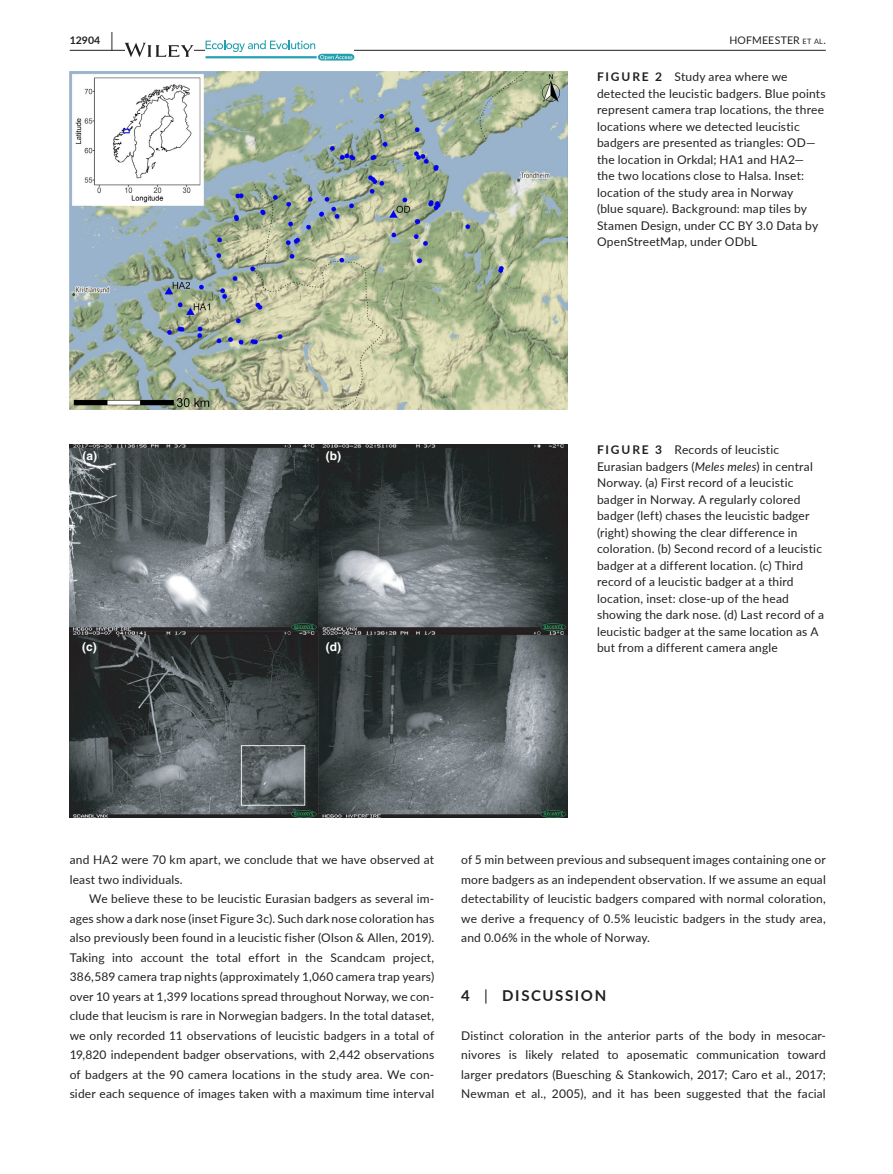
<style>
.page{position:relative;width:893px;height:1174px;background:#fff}
.page>*{position:absolute;margin:0;border:0;box-sizing:border-box;transform-origin:0 0}
.t1{font:700 15px "Lato";letter-spacing:.11em;color:#231f20}
.t2{font:12px/16.5px "Lato";letter-spacing:.015em;color:#231f20}
.t3{font:700 12px "Helvetica";color:#fff}
.t4{font:10.5px "Lato";letter-spacing:.02em;color:#231f20}
.t5{font:700 10.5px "Lato";color:#231f20}
.s1{font-size:19.5px}
.s2{font-size:7.35px}
.s3{font-weight:700}
.s4{font-style:italic}
.s5{font-weight:400}
</style>
<div class="page">
<hr style="left:70px;top:50px;width:756px;height:1px;background:#231f20">
<svg style="left:125px;top:43px;width:68px;height:14px"></svg>
<svg style="left:206px;top:40px;width:148px;height:21px"></svg>
<img style="left:70px;top:72px;width:497px;height:337px">
<img style="left:70px;top:444px;width:497px;height:373px">
<p class="t5" style="left:70px;top:33px;width:45px">12904 <span class="s1">|</span></p>
<p class="t4" style="left:729px;top:33px;width:98px">HOFMEESTER <span class="s2">et al</span>.</p>
<p class="t3" style="left:82px;top:449px;width:16px">(a)</p>
<p class="t3" style="left:326px;top:449px;width:17px">(b)</p>
<p class="t3" style="left:82px;top:639px;width:16px">(c)</p>
<p class="t3" style="left:326px;top:639px;width:17px">(d)</p>
<p class="t2" style="left:597px;top:68px;width:230px"><span class="s3">FIGURE 2</span> Study area where we detected the leucistic badgers. Blue points represent camera trap locations, the three locations where we detected leucistic badgers are presented as triangles: OD— the location in Orkdal; HA1 and HA2—<br>the two locations close to Halsa. Inset: location of the study area in Norway<br>(blue square). Background: map tiles by Stamen Design, under CC BY 3.0 Data by OpenStreetMap, under ODbL</p>
<p class="t2" style="left:597px;top:441px;width:229px"><span class="s3">FIGURE 3</span> Records of leucistic Eurasian badgers (<span class="s4">Meles meles</span>) in central Norway. (a) First record of a leucistic badger in Norway. A regularly colored badger (left) chases the leucistic badger (right) showing the clear difference in coloration. (b) Second record of a leucistic badger at a different location. (c) Third record of a leucistic badger at a third location, inset: close-up of the head showing the dark nose. (d) Last record of a leucistic badger at the same location as A but from a different camera angle</p>
<p class="t2" style="left:70px;top:849px;width:366px;line-height:19.5px">and HA2 were 70 km apart, we conclude that we have observed at least two individuals.</p>
<p class="t2" style="left:70px;top:888px;width:366px;line-height:19.5px;text-align:justify;text-indent:20px">We believe these to be leucistic Eurasian badgers as several im&shy;ages show a dark nose (inset Figure 3c). Such dark nose coloration has also previously been found in a leucistic fisher (Olson &amp; Allen, 2019).<br>Taking into account the total effort in the Scandcam project, 386,589 camera trap nights (approximately 1,060 camera trap years) over 10 years at 1,399 locations spread throughout Norway, we con&shy;clude that leucism is rare in Norwegian badgers. In the total dataset, we only recorded 11 observations of leucistic badgers in a total of 19,820 independent badger observations, with 2,442 observations of badgers at the 90 camera locations in the study area. We con&shy;sider each sequence of images taken with a maximum time interval</p>
<p class="t2" style="left:461px;top:849px;width:366px;line-height:19.5px;text-align:justify">of 5 min between previous and subsequent images containing one or more badgers as an independent observation. If we assume an equal detectability of leucistic badgers compared with normal coloration, we derive a frequency of 0.5% leucistic badgers in the study area, and 0.06% in the whole of Norway.</p>
<p class="t1" style="left:461px;top:984px;width:147px">4 <span class="s5">|</span> DISCUSSION</p>
<p class="t2" style="left:461px;top:1025px;width:366px;line-height:19.5px;text-align:justify">Distinct coloration in the anterior parts of the body in mesocar&shy;nivores is likely related to aposematic communication toward larger predators (Buesching &amp; Stankowich, 2017; Caro et al., 2017; Newman et al., 2005), and it has been suggested that the facial</p>
</div>
